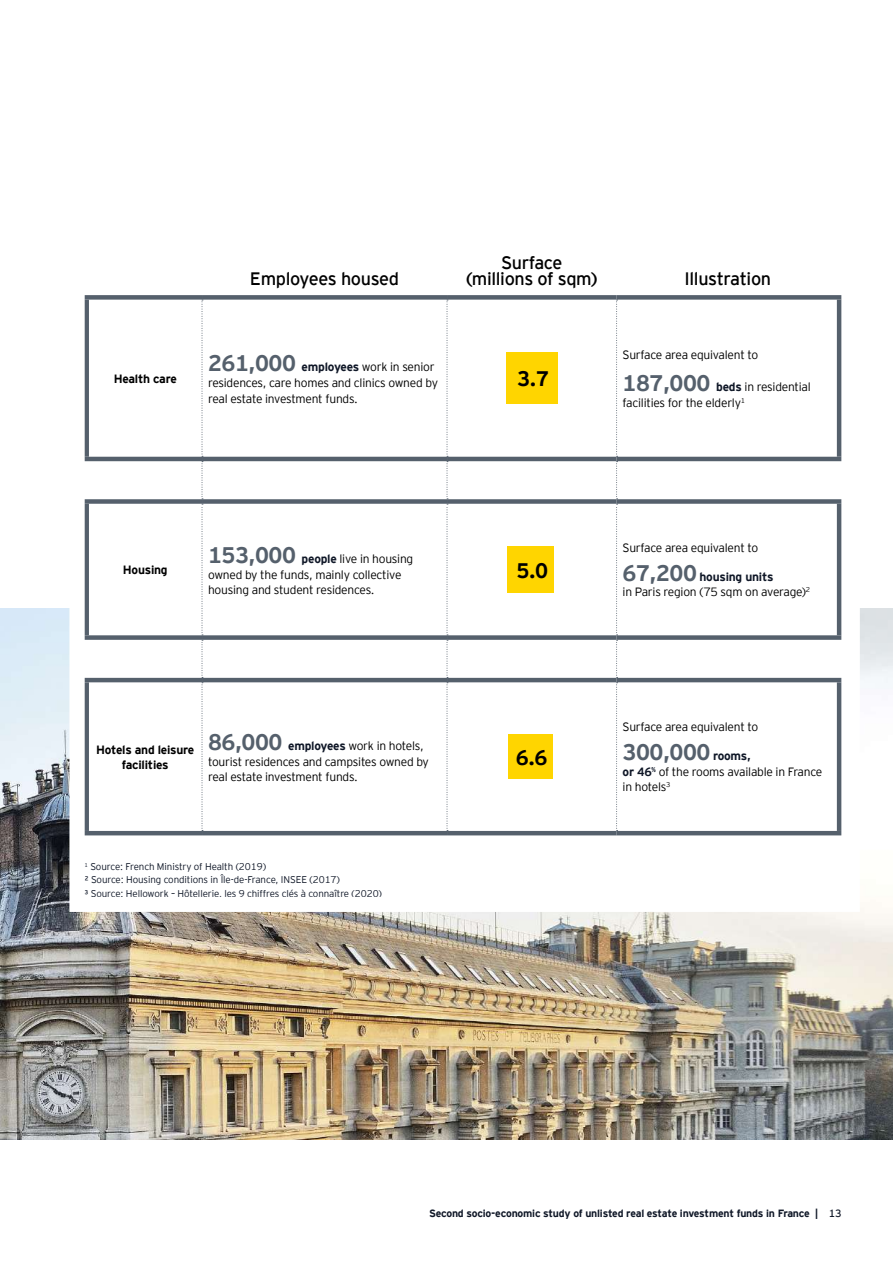
<style>
.page{position:relative;width:893px;height:1263px;background:#fff}
.page>*{position:absolute;margin:0;border:0;box-sizing:border-box;transform-origin:0 0}
.t1{font:700 22.5px "EY Interstate";letter-spacing:-.02em;color:#55606c}
.t2{font:700 21px "EY Interstate";color:#000}
.t3{font:18px/15.8px "EY Interstate";letter-spacing:-.02em;color:#000;text-align:center}
.t4{font:300 12px/15.8px "EY Interstate";letter-spacing:-.02em;color:#000}
.t5{font:700 12px/15.8px "EY Interstate";letter-spacing:-.02em;color:#000;text-align:center}
.t6{font:700 10.5px "EY Interstate";letter-spacing:-.02em;color:#0f1727}
.t7{font:300 9.75px/13.5px "EY Interstate";letter-spacing:-.01em;color:#0f1727}
.s1{font-weight:700;font-size:22.5px;color:#55606c}
.s2{font-weight:700;color:#0f1727}
.s3{font-size:12px;color:#0f1727}
.s4{font-weight:400}
</style>
<div class="page">
<img style="left:0;top:608px;width:893px;height:532px">
<div style="left:77px;top:241px;width:775px;height:663px;background:#fff"></div>
<div style="left:84px;top:295px;width:118px;height:5px;background:#55606c"></div>
<div style="left:202px;top:295px;width:245px;height:5px;background:#55606c"></div>
<div style="left:447px;top:295px;width:170px;height:5px;background:#55606c"></div>
<div style="left:617px;top:295px;width:224px;height:5px;background:#55606c"></div>
<div style="left:84px;top:300px;width:5px;height:157px;background:#55606c"></div>
<hr style="left:837px;top:300px;width:4px;height:157px;background:#55606c">
<hr style="left:84px;top:457px;width:118px;height:4px;background:#55606c">
<hr style="left:202px;top:457px;width:245px;height:4px;background:#55606c">
<hr style="left:447px;top:457px;width:170px;height:4px;background:#55606c">
<hr style="left:617px;top:457px;width:224px;height:4px;background:#55606c">
<div style="left:84px;top:504px;width:5px;height:131px;background:#55606c"></div>
<div style="left:84px;top:499px;width:118px;height:5px;background:#55606c"></div>
<div style="left:202px;top:499px;width:245px;height:5px;background:#55606c"></div>
<div style="left:447px;top:499px;width:170px;height:5px;background:#55606c"></div>
<div style="left:617px;top:499px;width:224px;height:5px;background:#55606c"></div>
<hr style="left:837px;top:504px;width:4px;height:131px;background:#55606c">
<div style="left:84px;top:635px;width:118px;height:5px;background:#55606c"></div>
<div style="left:202px;top:635px;width:245px;height:5px;background:#55606c"></div>
<div style="left:447px;top:635px;width:170px;height:5px;background:#55606c"></div>
<div style="left:617px;top:635px;width:224px;height:5px;background:#55606c"></div>
<div style="left:84px;top:682px;width:5px;height:149px;background:#55606c"></div>
<hr style="left:84px;top:678px;width:118px;height:4px;background:#55606c">
<hr style="left:84px;top:831px;width:118px;height:4px;background:#55606c">
<svg style="left:202px;top:300px;width:1px;height:531px"></svg>
<hr style="left:202px;top:678px;width:245px;height:4px;background:#55606c">
<hr style="left:447px;top:678px;width:170px;height:4px;background:#55606c">
<svg style="left:447px;top:300px;width:1px;height:531px"></svg>
<hr style="left:202px;top:831px;width:245px;height:4px;background:#55606c">
<hr style="left:447px;top:831px;width:170px;height:4px;background:#55606c">
<svg style="left:616px;top:300px;width:2px;height:531px"></svg>
<hr style="left:617px;top:678px;width:224px;height:4px;background:#55606c">
<hr style="left:837px;top:682px;width:4px;height:149px;background:#55606c">
<hr style="left:617px;top:831px;width:224px;height:4px;background:#55606c">
<div style="left:506px;top:353px;width:51px;height:51px;background:#ffd500"></div>
<div style="left:508px;top:546px;width:46px;height:47px;background:#ffd500"></div>
<div style="left:508px;top:734px;width:45px;height:45px;background:#ffd500"></div>
<p class="t5" style="left:114px;top:370px;width:65px">Health care</p>
<h3 class="t3" style="left:250px;top:269px;width:151px">Employees housed</h3>
<p class="t4" style="left:208px;top:359px;width:231px"><span class="s1">261,000</span> <span class="s2">employees</span> work in senior residences, care homes and clinics owned by real estate investment funds.</p>
<h3 class="t3" style="left:466px;top:254px;width:132px">Surface (millions of sqm)</h3>
<h2 class="t2" style="left:517px;top:364px;width:33px">3.7</h2>
<h3 class="t3" style="left:685px;top:269px;width:88px">Illustration</h3>
<p class="t4" style="left:623px;top:346px;width:137px">Surface area equivalent to</p>
<p class="t4" style="left:623px;top:378px;width:190px"><span class="s1">187,000</span> <span class="s2">beds</span> in residential facilities for the elderly<sup>1</sup></p>
<p class="t5" style="left:123px;top:561px;width:46px">Housing</p>
<p class="t4" style="left:208px;top:550px;width:207px"><span class="s1">153,000</span> <span class="s2">people</span> live in housing owned by the funds, mainly collective housing and student residences.</p>
<p class="t5" style="left:96px;top:741px;width:100px">Hotels and leisure facilities</p>
<p class="t4" style="left:208px;top:737px;width:222px"><span class="s1">86,000</span> <span class="s2">employees</span> work in hotels, tourist residences and campsites owned by real estate investment funds.</p>
<p class="t7" style="left:84px;top:859px;width:299px"><sup>1</sup> Source: French Ministry of Health (2019)<br>² Source: Housing conditions in Île-de-France, INSEE (2017)<br>³ Source: Hellowork – Hôtellerie, les 9 chiffres clés à connaître (2020)</p>
<h2 class="t2" style="left:516px;top:555px;width:33px">5.0</h2>
<h2 class="t2" style="left:516px;top:742px;width:33px">6.6</h2>
<p class="t4" style="left:623px;top:539px;width:137px">Surface area equivalent to</p>
<p class="t4" style="left:623px;top:568px;width:189px"><span class="s1">67,200</span> <span class="s2">housing units<br></span>in Paris region (75 sqm on average)<sup>2</sup></p>
<p class="t4" style="left:623px;top:719px;width:137px">Surface area equivalent to</p>
<h1 class="t1" style="left:623px;top:736px;width:130px">300,000 <span class="s3">rooms,</span></h1>
<p class="t4" style="left:623px;top:763px;width:201px"><span class="s2">or 46</span><sup>%</sup> of the rooms available in France in hotels<sup>3</sup></p>
<p class="t6" style="left:429px;top:1206px;width:414px">Second socio-economic study of unlisted real estate investment funds in France | <span class="s4">13</span></p>
</div>
